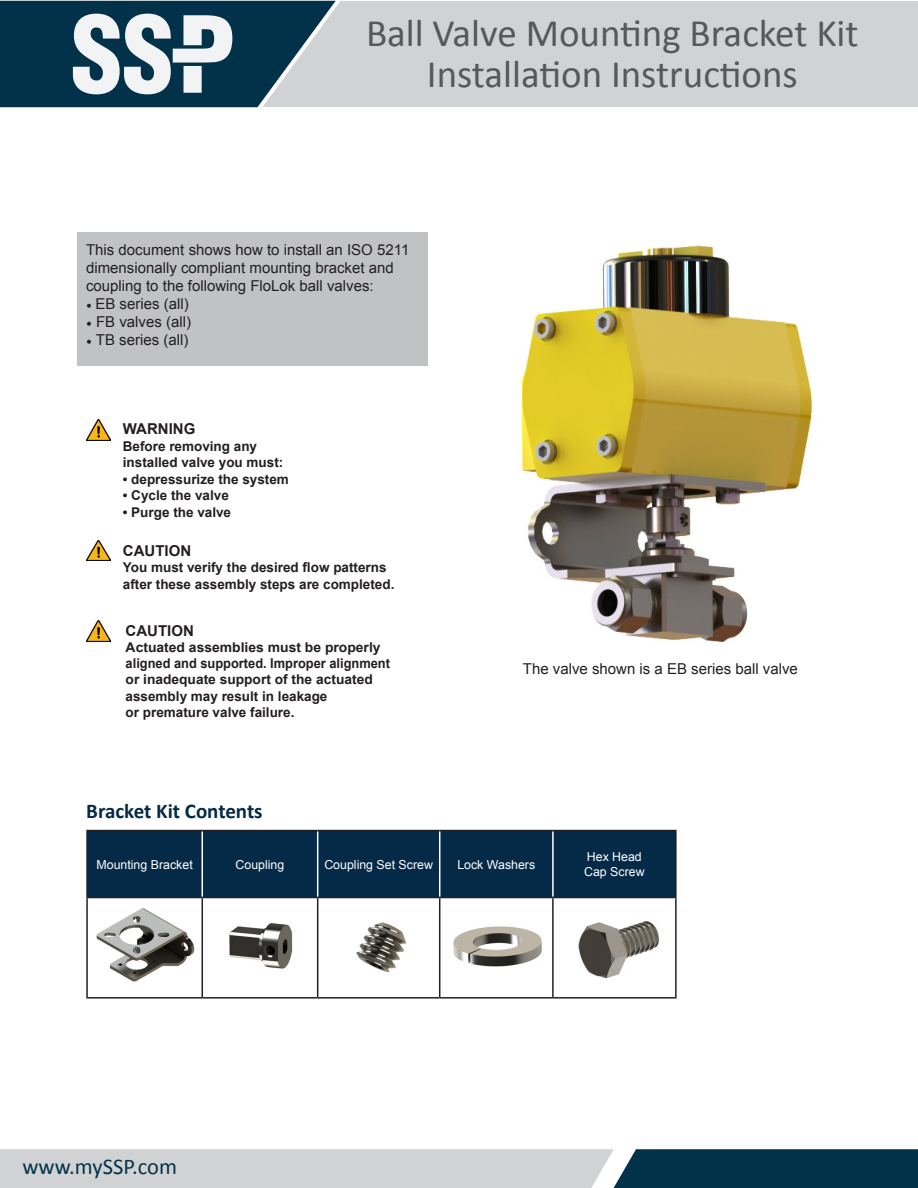
<style>
.page{position:relative;width:918px;height:1188px;background:#fff}
.page>*{position:absolute;margin:0;border:0;box-sizing:border-box;transform-origin:0 0}
.t1{font:39px "Calibri";color:#57585a}
.t2{font:22.5px "Calibri";color:#013249}
.t3{font:700 21px "Calibri";color:#042a47}
.t4{font:15px/18px "Arial";color:#231f20}
.t5{font:700 15px "Arial";color:#231f20}
.t6{font:700 13.5px/16.2px "Arial";color:#231f20}
.t7{font:12.3px/14.9px "Arial";color:#fff}
.s1{font-family:"Minion Pro"}
</style>
<div class="page">
<div style="left:78px;top:232px;width:350px;height:133px;background:#c1c2c4"></div>
<img style="left:86px;top:540px;width:24px;height:20px">
<img style="left:86px;top:621px;width:24px;height:20px">
<img style="left:86px;top:420px;width:24px;height:20px">
<img style="left:521px;top:245px;width:291px;height:397px">
<div style="left:88px;top:831px;width:587px;height:66px;background:#042a47"></div>
<hr style="left:202px;top:898px;width:1px;height:99px;background:#231f20">
<hr style="left:317px;top:898px;width:1px;height:99px;background:#231f20">
<hr style="left:439px;top:898px;width:1px;height:99px;background:#231f20">
<hr style="left:552px;top:898px;width:2px;height:99px;background:#231f20">
<hr style="left:202px;top:831px;width:1px;height:66px;background:#fff">
<hr style="left:317px;top:831px;width:1px;height:66px;background:#fff">
<hr style="left:439px;top:831px;width:1px;height:66px;background:#fff">
<hr style="left:552px;top:831px;width:2px;height:66px;background:#fff">
<hr style="left:86px;top:898px;width:2px;height:99px;background:#231f20">
<hr style="left:675px;top:898px;width:2px;height:99px;background:#231f20">
<hr style="left:86px;top:997px;width:116px;height:2px;background:#231f20">
<hr style="left:202px;top:997px;width:116px;height:2px;background:#231f20">
<hr style="left:318px;top:997px;width:122px;height:2px;background:#231f20">
<hr style="left:440px;top:997px;width:113px;height:2px;background:#231f20">
<hr style="left:553px;top:997px;width:124px;height:2px;background:#231f20">
<hr style="left:86px;top:830px;width:116px;height:1px;background:#231f20">
<hr style="left:202px;top:830px;width:116px;height:1px;background:#231f20">
<hr style="left:318px;top:830px;width:122px;height:1px;background:#231f20">
<hr style="left:440px;top:830px;width:113px;height:1px;background:#231f20">
<hr style="left:553px;top:830px;width:124px;height:1px;background:#231f20">
<hr style="left:86px;top:831px;width:2px;height:66px;background:#231f20">
<hr style="left:675px;top:831px;width:2px;height:66px;background:#231f20">
<hr style="left:86px;top:897px;width:116px;height:1px;background:#231f20">
<hr style="left:202px;top:897px;width:116px;height:1px;background:#231f20">
<hr style="left:318px;top:897px;width:122px;height:1px;background:#231f20">
<hr style="left:440px;top:897px;width:113px;height:1px;background:#231f20">
<hr style="left:553px;top:897px;width:124px;height:1px;background:#231f20">
<img style="left:96px;top:908px;width:99px;height:74px">
<img style="left:229px;top:923px;width:64px;height:46px">
<img style="left:356px;top:922px;width:51px;height:50px">
<img style="left:578px;top:921px;width:81px;height:58px">
<img style="left:453px;top:926px;width:89px;height:41px">
<div style="left:336px;top:1px;width:582px;height:106px;background:#d1d2d4"></div>
<svg style="left:0;top:1px;width:336px;height:106px"></svg>
<svg style="left:0;top:1149px;width:918px;height:39px;background:#90a0a9"></svg>
<p class="t1" style="left:366px;top:9px;width:494px">Ball Valve Mounting Bracket Kit</p>
<p class="t1" style="left:427px;top:49px;width:373px">Installation Instructions</p>
<p class="t4" style="left:86px;top:241px;width:325px">This document shows how to install an ISO 5211 dimensionally compliant mounting bracket and coupling to the following FloLok ball valves:</p>
<p class="t4" style="left:86px;top:295px;width:104px"><span class="s1">•</span> EB series (all)</p>
<p class="t4" style="left:86px;top:313px;width:107px"><span class="s1">•</span> FB valves (all)</p>
<p class="t4" style="left:86px;top:331px;width:104px"><span class="s1">•</span> TB series (all)</p>
<p class="t5" style="left:123px;top:419px;width:74px">WARNING</p>
<p class="t6" style="left:123px;top:438px;width:162px">Before removing any installed valve you must:</p>
<p class="t6" style="left:123px;top:471px;width:168px">• depressurize the system</p>
<p class="t6" style="left:123px;top:488px;width:108px">• Cycle the valve</p>
<p class="t6" style="left:123px;top:504px;width:110px">• Purge the valve</p>
<p class="t5" style="left:123px;top:541px;width:70px">CAUTION</p>
<p class="t6" style="left:123px;top:560px;width:273px">You must verify the desired flow patterns after these assembly steps are completed.</p>
<p class="t5" style="left:126px;top:621px;width:70px">CAUTION</p>
<p class="t6" style="left:126px;top:640px;width:266px">Actuated assemblies must be properly aligned and supported. Improper alignment or inadequate support of the actuated assembly may result in leakage<br>or premature valve failure.</p>
<p class="t3" style="left:86px;top:798px;width:178px">Bracket Kit Contents</p>
<p class="t4" style="left:523px;top:660px;width:277px">The valve shown is a EB series ball valve</p>
<p class="t7" style="left:97px;top:857px;width:98px">Mounting Bracket</p>
<p class="t7" style="left:236px;top:857px;width:50px">Coupling</p>
<p class="t7" style="left:324px;top:857px;width:110px">Coupling Set Screw</p>
<p class="t7" style="left:457px;top:857px;width:79px">Lock Washers</p>
<p class="t7" style="left:584px;top:850px;width:62px">Hex Head<br>Cap Screw</p>
<p class="t2" style="left:22px;top:1152px;width:156px">www.mySSP.com</p>
</div>
